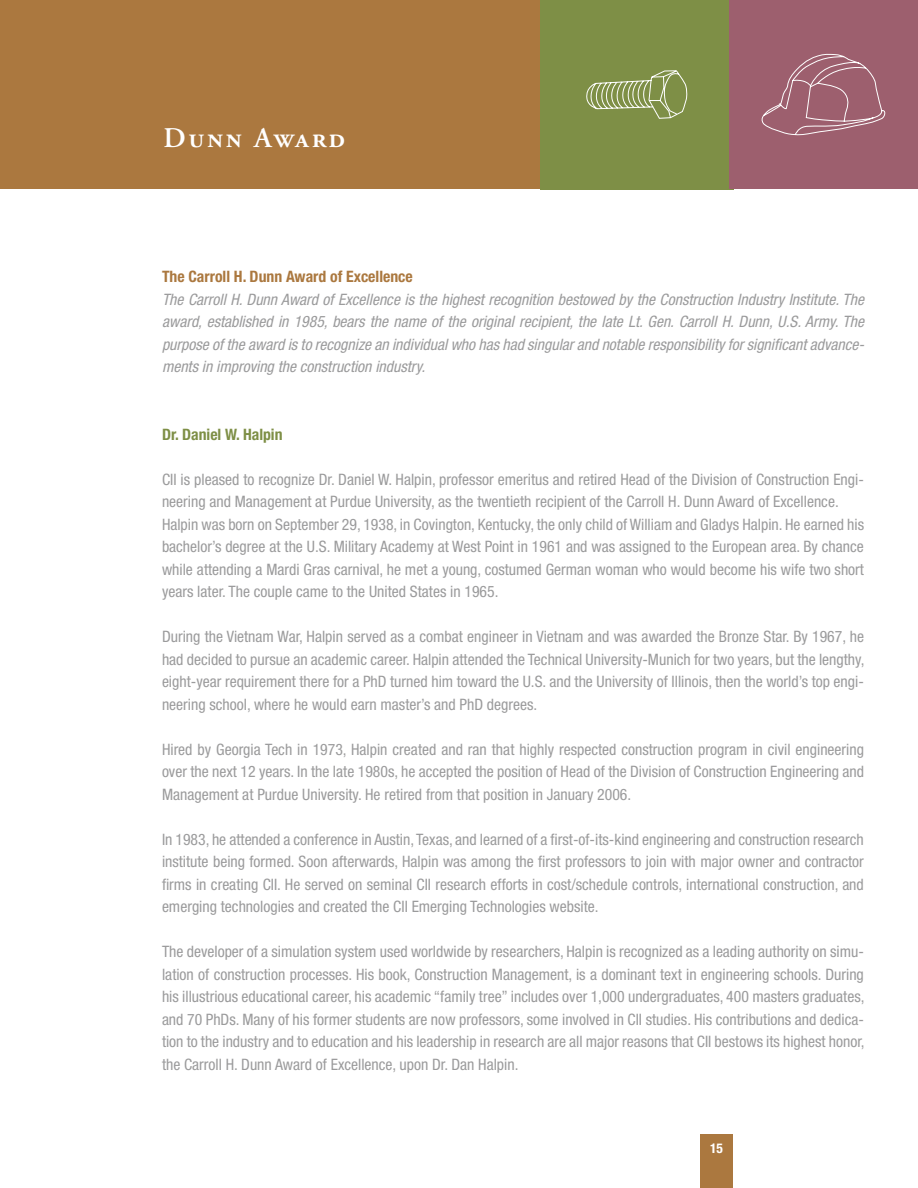
<style>
.page{position:relative;width:918px;height:1188px;background:#fff}
.page>*{position:absolute;margin:0;border:0;box-sizing:border-box;transform-origin:0 0}
.t1{font:28.5px "Adobe Garamond Semibold SC";letter-spacing:.09em;color:#fff}
.t2{font:condensed 15.75px/22.5px "Helvetica Neue";color:#9b9b9c;text-align:justify}
.t3{font:italic condensed 15.75px/22.5px "Helvetica Neue";color:#9b9b9c;text-align:justify}
.t4{font:700 condensed 15.75px "Helvetica Neue";color:#ab783f}
.t5{font:700 condensed 15.75px "Helvetica Neue";color:#7e8f46}
.t6{font:700 condensed 13.5px "Helvetica Neue";color:#fff}
</style>
<div class="page">
<div style="left:701px;top:1134px;width:32px;height:54px;background:#ab783f"></div>
<div style="left:0;top:0;width:540px;height:189px;background:#ab783f"></div>
<div style="left:540px;top:0;width:194px;height:189px;background:#7e8f46"></div>
<div style="left:729px;top:0;width:189px;height:189px;background:#9d5f6e"></div>
<svg style="left:586px;top:70px;width:101px;height:49px"></svg>
<svg style="left:762px;top:54px;width:123px;height:81px"></svg>
<h1 class="t1" style="left:164px;top:122px;width:183px">Dunn Award</h1>
<p class="t4" style="left:162px;top:267px;width:252px">The Carroll H. Dunn Award of Excellence</p>
<p class="t3" style="left:162px;top:288px;width:704px">The Carroll H. Dunn Award of Excellence is the highest recognition bestowed by the Construction Industry Institute. The award, established in 1985, bears the name of the original recipient, the late Lt. Gen. Carroll H. Dunn, U.S. Army. The purpose of the award is to recognize an individual who has had singular and notable responsibility for significant advance&shy;ments in improving the construction industry.</p>
<p class="t5" style="left:162px;top:425px;width:122px">Dr. Daniel W. Halpin</p>
<p class="t2" style="left:162px;top:468px;width:704px;text-align:left">CII is pleased to recognize Dr. Daniel W. Halpin, professor emeritus and retired Head of the Division of Construction Engi&shy;neering and Management at Purdue University, as the twentieth recipient of the Carroll H. Dunn Award of Excellence.<br>Halpin was born on September 29, 1938, in Covington, Kentucky, the only child of William and Gladys Halpin. He earned his bachelor’s degree at the U.S. Military Academy at West Point in 1961 and was assigned to the European area. By chance while attending a Mardi Gras carnival, he met a young, costumed German woman who would become his wife two short years later. The couple came to the United States in 1965.</p>
<p class="t2" style="left:162px;top:625px;width:704px">During the Vietnam War, Halpin served as a combat engineer in Vietnam and was awarded the Bronze Star. By 1967, he had decided to pursue an academic career. Halpin attended the Technical University-Munich for two years, but the lengthy, eight-year requirement there for a PhD turned him toward the U.S. and the University of Illinois, then the world’s top engi&shy;neering school, where he would earn master’s and PhD degrees.</p>
<p class="t2" style="left:162px;top:738px;width:704px">Hired by Georgia Tech in 1973, Halpin created and ran that highly respected construction program in civil engineering over the next 12 years. In the late 1980s, he accepted the position of Head of the Division of Construction Engineering and Management at Purdue University. He retired from that position in January 2006.</p>
<p class="t2" style="left:162px;top:828px;width:703px">In 1983, he attended a conference in Austin, Texas, and learned of a first-of-its-kind engineering and construction research institute being formed. Soon afterwards, Halpin was among the first professors to join with major owner and contractor firms in creating CII. He served on seminal CII research efforts in cost/schedule controls, international construction, and emerging technologies and created the CII Emerging Technologies website.</p>
<p class="t2" style="left:162px;top:940px;width:704px">The developer of a simulation system used worldwide by researchers, Halpin is recognized as a leading authority on simu&shy;lation of construction processes. His book, Construction Management, is a dominant text in engineering schools. During his illustrious educational career, his academic “family tree” includes over 1,000 undergraduates, 400 masters graduates, and 70 PhDs. Many of his former students are now professors, some involved in CII studies. His contributions and dedica&shy;tion to the industry and to education and his leadership in research are all major reasons that CII bestows its highest honor, the Carroll H. Dunn Award of Excellence, upon Dr. Dan Halpin.</p>
<p class="t6" style="left:710px;top:1140px;width:14px">15</p>
</div>
